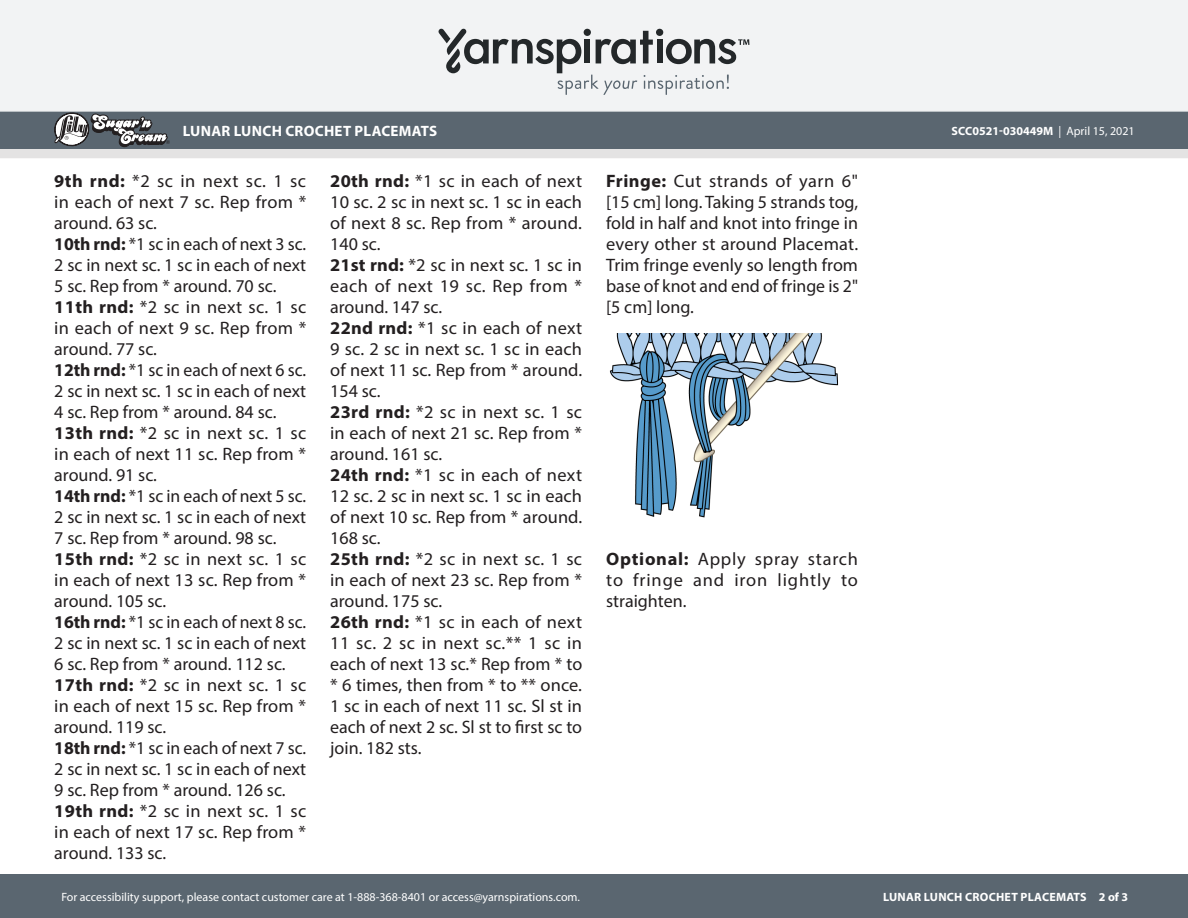
<style>
.page{position:relative;width:1188px;height:918px;background:#fff}
.page>*{position:absolute;margin:0;border:0;box-sizing:border-box;transform-origin:0 0}
.Body_-__With_auto_st{font:18px/21px "Myriad Pro";letter-spacing:.005em;color:#231f20;text-align:justify}
.t1{font:700 15px "Myriad Pro";letter-spacing:.02em;color:#fff}
.t2{font:12px "Myriad Pro";color:#fff}
.t3{font:700 12px "Myriad Pro";letter-spacing:.015em;color:#fff}
.s1{font-weight:400}
.s2{font-weight:700}
</style>
<div class="page">
<div style="left:0;top:875px;width:1188px;height:43px;background:#5a6670"></div>
<div style="left:0;top:0;width:1188px;height:111px;background:#f2f3f4"></div>
<svg style="left:438px;top:29px;width:311px;height:66px"></svg>
<svg style="left:0;top:111px;width:1188px;height:47px;background:#788189"></svg>
<img style="left:609px;top:334px;width:230px;height:184px">
<p class="t1" style="left:183px;top:121px;width:256px">LUNAR LUNCH CROCHET PLACEMATS</p>
<p class="t3" style="left:951px;top:123px;width:185px">SCC0521-030449M <span class="s1">| April 15, 2021</span></p>
<p class="Body_-__With_auto_st" style="left:54px;top:170px;width:254px"><span class="s2">9th rnd:</span> *2 sc in next sc. 1 sc in each of next 7 sc. Rep from * around. 63 sc.</p>
<p class="Body_-__With_auto_st" style="left:54px;top:233px;width:253px"><span class="s2">10th rnd:</span> *1 sc in each of next 3 sc.<br>2 sc in next sc. 1 sc in each of next 5 sc. Rep from * around. 70 sc.</p>
<p class="Body_-__With_auto_st" style="left:54px;top:296px;width:254px"><span class="s2">11th rnd:</span> *2 sc in next sc. 1 sc in each of next 9 sc. Rep from * around. 77 sc.</p>
<p class="Body_-__With_auto_st" style="left:54px;top:359px;width:253px"><span class="s2">12th rnd:</span> *1 sc in each of next 6 sc.<br>2 sc in next sc. 1 sc in each of next 4 sc. Rep from * around. 84 sc.</p>
<p class="Body_-__With_auto_st" style="left:54px;top:422px;width:253px"><span class="s2">13th rnd:</span> *2 sc in next sc. 1 sc in each of next 11 sc. Rep from * around. 91 sc.</p>
<p class="Body_-__With_auto_st" style="left:54px;top:485px;width:253px"><span class="s2">14th rnd:</span> *1 sc in each of next 5 sc.<br>2 sc in next sc. 1 sc in each of next 7 sc. Rep from * around. 98 sc.</p>
<p class="Body_-__With_auto_st" style="left:54px;top:548px;width:253px"><span class="s2">15th rnd:</span> *2 sc in next sc. 1 sc in each of next 13 sc. Rep from * around. 105 sc.</p>
<p class="Body_-__With_auto_st" style="left:54px;top:611px;width:253px"><span class="s2">16th rnd:</span> *1 sc in each of next 8 sc.<br>2 sc in next sc. 1 sc in each of next 6 sc. Rep from * around. 112 sc.</p>
<p class="Body_-__With_auto_st" style="left:54px;top:674px;width:253px"><span class="s2">17th rnd:</span> *2 sc in next sc. 1 sc in each of next 15 sc. Rep from * around. 119 sc.</p>
<p class="Body_-__With_auto_st" style="left:54px;top:737px;width:253px"><span class="s2">18th rnd:</span> *1 sc in each of next 7 sc.<br>2 sc in next sc. 1 sc in each of next 9 sc. Rep from * around. 126 sc.</p>
<p class="Body_-__With_auto_st" style="left:54px;top:800px;width:253px"><span class="s2">19th rnd:</span> *2 sc in next sc. 1 sc in each of next 17 sc. Rep from * around. 133 sc.</p>
<p class="Body_-__With_auto_st" style="left:330px;top:170px;width:253px"><span class="s2">20th rnd:</span> *1 sc in each of next 10 sc. 2 sc in next sc. 1 sc in each of next 8 sc. Rep from * around.<br>140 sc.</p>
<p class="Body_-__With_auto_st" style="left:330px;top:254px;width:253px"><span class="s2">21st rnd:</span> *2 sc in next sc. 1 sc in each of next 19 sc. Rep from * around. 147 sc.</p>
<p class="Body_-__With_auto_st" style="left:330px;top:317px;width:254px"><span class="s2">22nd rnd:</span> *1 sc in each of next 9 sc. 2 sc in next sc. 1 sc in each of next 11 sc. Rep from * around.<br>154 sc.</p>
<p class="Body_-__With_auto_st" style="left:330px;top:401px;width:253px"><span class="s2">23rd rnd:</span> *2 sc in next sc. 1 sc in each of next 21 sc. Rep from * around. 161 sc.</p>
<p class="Body_-__With_auto_st" style="left:330px;top:464px;width:254px"><span class="s2">24th rnd:</span> *1 sc in each of next 12 sc. 2 sc in next sc. 1 sc in each of next 10 sc. Rep from * around.<br>168 sc.</p>
<p class="Body_-__With_auto_st" style="left:330px;top:548px;width:253px"><span class="s2">25th rnd:</span> *2 sc in next sc. 1 sc in each of next 23 sc. Rep from * around. 175 sc.</p>
<p class="Body_-__With_auto_st" style="left:330px;top:611px;width:254px"><span class="s2">26th rnd:</span> *1 sc in each of next 11 sc. 2 sc in next sc.** 1 sc in each of next 13 sc.* Rep from * to * 6 times, then from * to ** once.<br>1 sc in each of next 11 sc. Sl st in each of next 2 sc. Sl st to first sc to join. 182 sts.</p>
<p class="Body_-__With_auto_st" style="left:606px;top:170px;width:254px"><span class="s2">Fringe:</span> Cut strands of yarn 6" [15 cm] long. Taking 5 strands tog, fold in half and knot into fringe in every other st around Placemat.<br>Trim fringe evenly so length from base of knot and end of fringe is 2" [5 cm] long.</p>
<p class="Body_-__With_auto_st" style="left:606px;top:548px;width:253px"><span class="s2">Optional:</span> Apply spray starch to fringe and iron lightly to straighten.</p>
<p class="t2" style="left:61px;top:889px;width:520px">For accessibility support, please contact customer care at 1-888-368-8401 or access@yarnspirations.com.</p>
<p class="t3" style="left:883px;top:889px;width:247px">LUNAR LUNCH CROCHET PLACEMATS 2 of 3</p>
</div>
